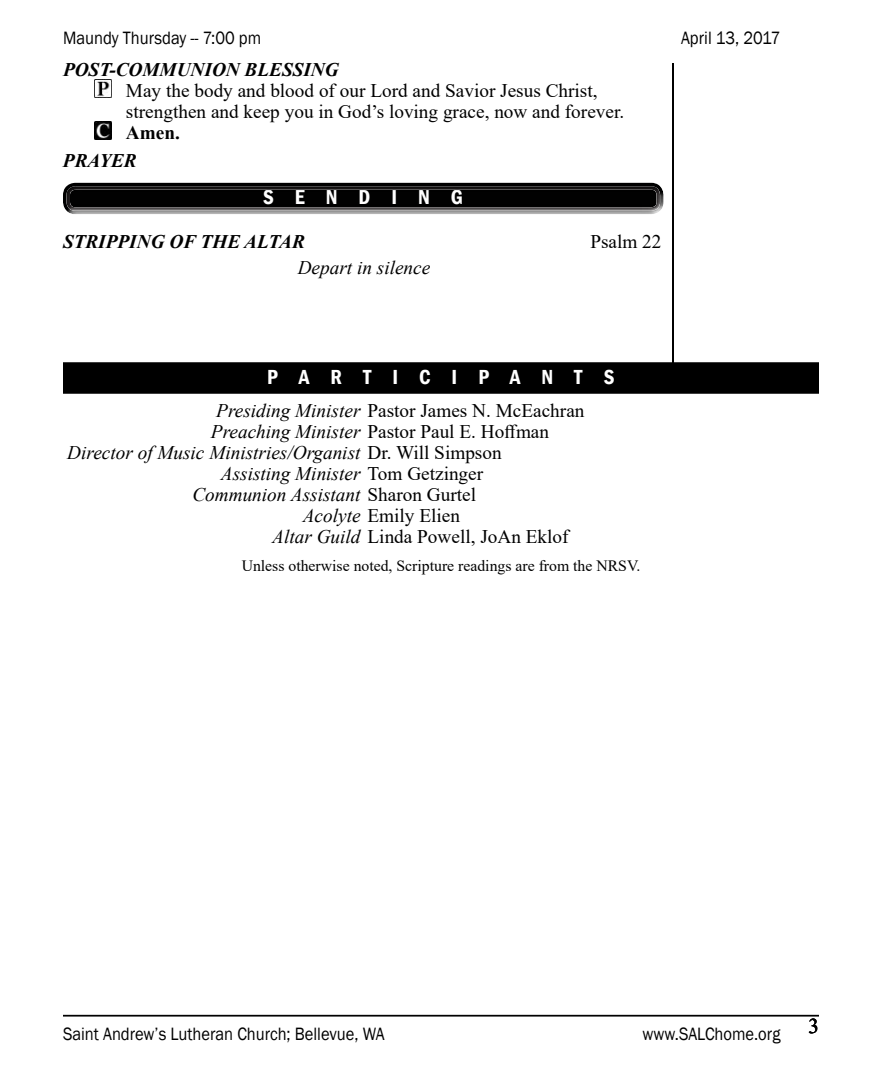
<style>
.page{position:relative;width:882px;height:1071px;background:#fff}
.page>*{position:absolute;margin:0;border:0;box-sizing:border-box;transform-origin:0 0}
.t1{font:600 condensed 21px "Franklin Gothic";letter-spacing:1em;color:#fff}
.t2{font:21px "Times New Roman";color:#000}
.t3{font:19.25px/21px "Times New Roman";color:#000}
.t4{font:italic 19.25px "Times New Roman";color:#000}
.t5{font:italic 700 19.25px "Times New Roman";color:#000}
.t6{font:700 19.25px "Times New Roman";color:#000}
.t7{font:18.38px "Franklin Gothic";color:#000;scale:.9 1}
.t8{font:15.75px "Times New Roman";color:#000}
.s1{font-style:italic}
.s2{font-style:normal}
</style>
<div class="page">
<hr style="left:672px;top:63px;width:2px;height:945px;background:#000">
<div style="left:664px;top:378px;width:16px;height:630px;background:#fff"></div>
<hr style="left:63px;top:1015px;width:756px;height:2px;background:#000">
<img style="left:94px;top:80px;width:18px;height:17px">
<img style="left:94px;top:122px;width:18px;height:17px">
<svg style="left:68px;top:212px;width:590px;height:2px"></svg>
<div style="left:62px;top:175px;width:603px;height:37px;background:#000;opacity:.75"></div>
<div style="left:66px;top:366px;width:750px;height:24px;background:#000"></div>
<div style="left:63px;top:362px;width:756px;height:32px;border:7px solid #000"></div>
<p class="t7" style="left:63px;top:27px;width:222px">Maundy Thursday -- 7:00 pm</p>
<p class="t7" style="left:681px;top:27px;width:112px">April 13, 2017</p>
<p class="t5" style="left:63px;top:56px;width:277px">POST-COMMUNION BLESSING</p>
<p class="t3" style="left:126px;top:79px;width:500px">May the body and blood of our Lord and Savior Jesus Christ, strengthen and keep you in God’s loving grace, now and forever.</p>
<p class="t6" style="left:126px;top:119px;width:55px">Amen.</p>
<p class="t5" style="left:63px;top:147px;width:75px">PRAYER</p>
<p class="t1" style="left:263px;top:183px;width:202px">SENDING</p>
<p class="t5" style="left:63px;top:228px;width:243px">STRIPPING OF THE ALTAR</p>
<p class="t3" style="left:590px;top:230px;width:73px">Psalm 22</p>
<p class="t4" style="left:298px;top:254px;width:134px">Depart in silence</p>
<p class="t1" style="left:267px;top:363px;width:349px">PARTICIPANTS</p>
<p class="t3" style="left:216px;top:399px;width:370px"><span class="s1">Presiding Minister</span> Pastor James N. McEachran</p>
<p class="t3" style="left:211px;top:420px;width:340px"><span class="s1">Preaching Minister</span> Pastor Paul E. Hoffman</p>
<p class="t4" style="left:67px;top:439px;width:436px">Director of Music Ministries/Organist <span class="s2">Dr. Will Simpson</span></p>
<p class="t4" style="left:221px;top:460px;width:264px">Assisting Minister <span class="s2">Tom Getzinger</span></p>
<p class="t4" style="left:192px;top:481px;width:285px">Communion Assistant <span class="s2">Sharon Gurtel</span></p>
<p class="t3" style="left:303px;top:504px;width:159px"><span class="s1">Acolyte</span> Emily Elien</p>
<p class="t3" style="left:272px;top:525px;width:298px"><span class="s1">Altar Guild</span> Linda Powell, JoAn Eklof</p>
<p class="t8" style="left:242px;top:554px;width:400px">Unless otherwise noted, Scripture readings are from the NRSV.</p>
<p class="t7" style="left:63px;top:1022px;width:359px">Saint Andrew’s Lutheran Church; Bellevue, WA</p>
<p class="t7" style="left:643px;top:1022px;width:155px">www.SALChome.org</p>
<p class="t2" style="left:808px;top:1011px;width:12px">3</p>
</div>
